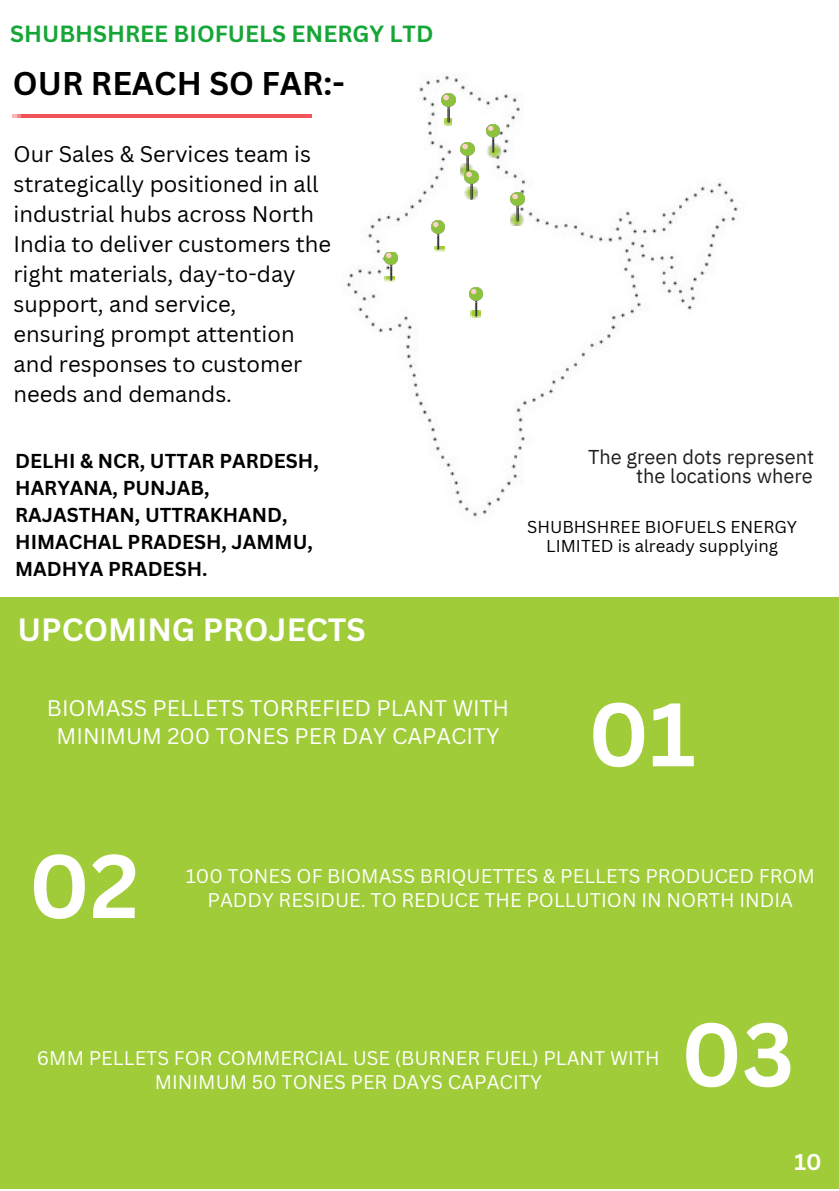
<style>
.page{position:relative;width:839px;height:1191px;background:#fff}
.page>*{position:absolute;margin:0;border:0;box-sizing:border-box;transform-origin:0 0}
.t1{font:700 88px "Canva Sans";color:#fff}
.t2{font:700 32px "Canva Sans";color:#000}
.t3{font:700 31.4px "Canva Sans";color:#fff}
.t4{font:700 22.8px "Canva Sans";color:#16a637}
.t5{font:700 22.2px "Canva Sans";color:#fff}
.t6{font:22px/30px "Canva Sans";color:#000}
.t7{font:22px/28.4px "Canva Sans";color:#fff;text-align:center}
.t8{font:20px "IBM Plex Sans";color:#231f20}
.t9{font:700 19.6px/27px "Canva Sans";color:#000}
.t10{font:19.2px/24px "Canva Sans";color:#fff;text-align:center}
.t11{font:16.8px/19.6px "Canva Sans";color:#000;text-align:center}
</style>
<div class="page">
<img style="left:346px;top:75px;width:392px;height:442px">
<img style="left:13px;top:115px;width:298px;height:3px">
<svg style="left:384px;top:280px;width:11px;height:2px"></svg>
<svg style="left:434px;top:249px;width:10px;height:3px"></svg>
<svg style="left:444px;top:122px;width:8px;height:4px"></svg>
<svg style="left:470px;top:316px;width:10px;height:2px"></svg>
<img style="left:510px;top:212px;width:14px;height:13px">
<img style="left:464px;top:199px;width:13px;height:1px">
<img style="left:460px;top:164px;width:4px;height:13px">
<img style="left:486px;top:144px;width:16px;height:13px">
<div style="left:0;top:597px;width:838px;height:591px;background:#a0cc39"></div>
<img style="left:441px;top:94px;width:14px;height:28px">
<img style="left:486px;top:124px;width:13px;height:29px">
<img style="left:461px;top:143px;width:13px;height:28px">
<img style="left:511px;top:193px;width:13px;height:28px">
<img style="left:464px;top:171px;width:14px;height:28px">
<img style="left:469px;top:288px;width:13px;height:28px">
<img style="left:431px;top:221px;width:14px;height:28px">
<img style="left:384px;top:252px;width:14px;height:28px">
<p class="t4" style="left:10px;top:18px;width:424px">SHUBHSHREE BIOFUELS ENERGY LTD</p>
<p class="t2" style="left:13px;top:61px;width:333px">OUR REACH SO FAR:-</p>
<p class="t6" style="left:14px;top:138px;width:319px">Our Sales &amp; Services team is strategically positioned in all industrial hubs across North<br>India to deliver customers the right materials, day-to-day support, and service, ensuring prompt attention and responses to customer needs and demands.</p>
<p class="t9" style="left:15px;top:447px;width:305px">DELHI &amp; NCR, UTTAR PARDESH,<br>HARYANA, PUNJAB,<br>RAJASTHAN, UTTRAKHAND,<br>HIMACHAL PRADESH, JAMMU,<br>MADHYA PRADESH.</p>
<p class="t3" style="left:18px;top:608px;width:350px">UPCOMING PROJECTS</p>
<p class="t8" style="left:588px;top:443px;width:227px">The green dots represent</p>
<p class="t8" style="left:636px;top:463px;width:178px">the locations where</p>
<p class="t11" style="left:527px;top:517px;width:271px">SHUBHSHREE BIOFUELS ENERGY<br>LIMITED is already supplying</p>
<p class="t7" style="left:47px;top:693px;width:463px">BIOMASS PELLETS TORREFIED PLANT WITH<br>MINIMUM 200 TONES PER DAY CAPACITY</p>
<p class="t1" style="left:588px;top:672px;width:109px">01</p>
<p class="t1" style="left:29px;top:824px;width:112px">02</p>
<p class="t10" style="left:186px;top:864px;width:630px">100 TONES OF BIOMASS BRIQUETTES &amp; PELLETS PRODUCED FROM<br>PADDY RESIDUE. TO REDUCE THE POLLUTION IN NORTH INDIA</p>
<h5 class="t10" style="left:37px;top:1046px;width:624px">6MM PELLETS FOR COMMERCIAL USE (BURNER FUEL) PLANT WITH<br>MINIMUM 50 TONES PER DAYS CAPACITY</h5>
<p class="t1" style="left:681px;top:992px;width:115px">03</p>
<h4 class="t5" style="left:794px;top:1146px;width:29px">10</h4>
</div>
